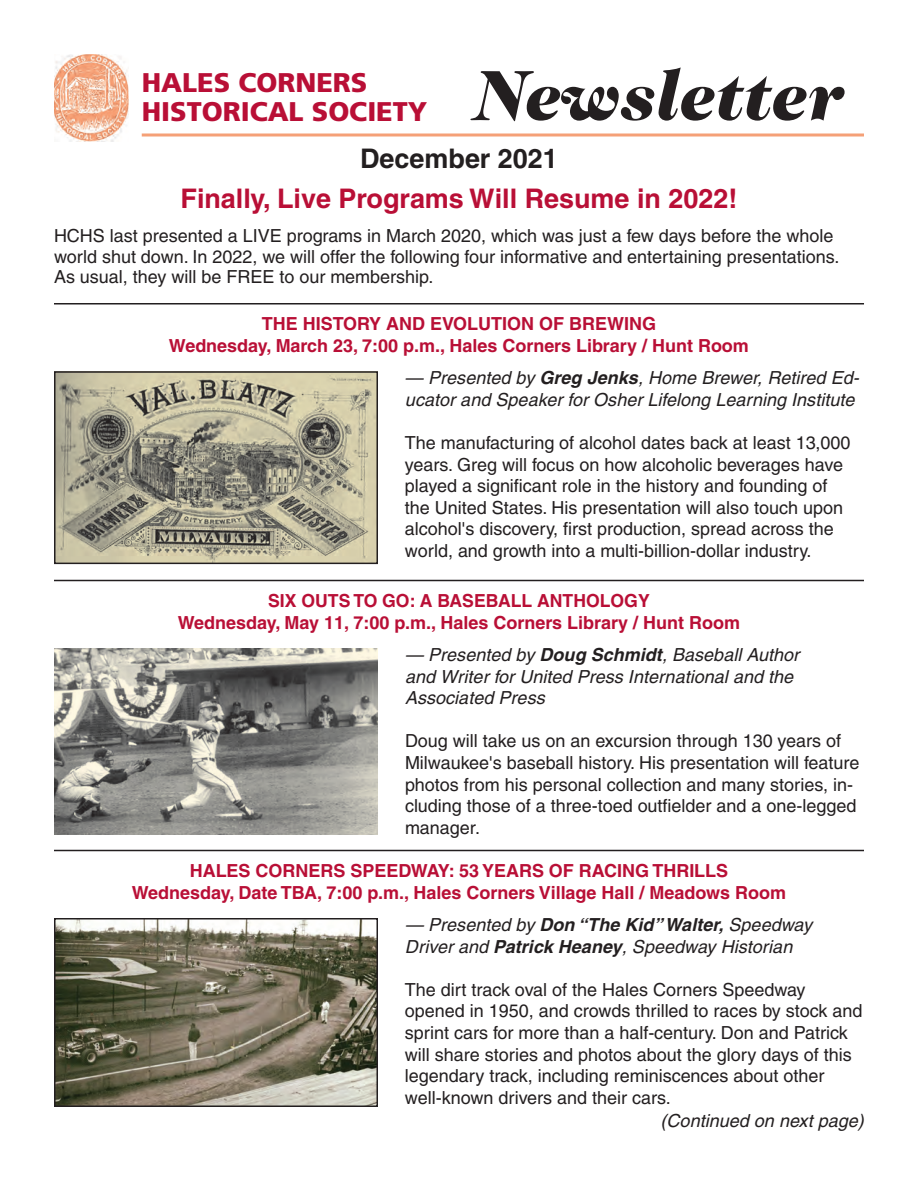
<style>
.page{position:relative;width:918px;height:1188px;background:#fff}
.page>*{position:absolute;margin:0;border:0;box-sizing:border-box;transform-origin:0 0}
.t1{font:italic 900 72px "Caslon Two Twenty Four";color:#231f20}
.t2{font:700 27px "Helvetica";color:#b90f36}
.t3{font:900 27px/28.5px "Frutiger";color:#b90f36}
.t4{font:700 27px "Helvetica";color:#231f20}
.t5{font:18px/21.6px "Helvetica";color:#231f20}
.t6{font:italic 18px/21.6px "Helvetica";letter-spacing:.005em;color:#231f20}
.t7{font:700 18px/21.6px "Helvetica";color:#b90f36;text-align:center}
.s1{font-weight:700}
</style>
<div class="page">
<img style="left:54px;top:54px;width:75px;height:88px">
<hr style="left:142px;top:134px;width:722px;height:2px;background:#f5a077">
<img style="left:57px;top:921px;width:318px;height:183px">
<div style="left:54px;top:918px;width:324px;height:189px;border:2px solid #231f20"></div>
<img style="left:54px;top:648px;width:324px;height:186px">
<img style="left:57px;top:374px;width:318px;height:187px">
<div style="left:54px;top:371px;width:324px;height:193px;border:2px solid #231f20"></div>
<hr style="left:54px;top:303px;width:810px;height:2px;background:#231f20">
<hr style="left:54px;top:580px;width:810px;height:1px;background:#231f20">
<hr style="left:54px;top:850px;width:810px;height:1px;background:#231f20">
<h2 class="t3" style="left:142px;top:71px;width:287px">HALES CORNERS<br>HISTORICAL SOCIETY</h2>
<h1 class="t1" style="left:472px;top:67px;width:371px">Newsletter</h1>
<h2 class="t4" style="left:360px;top:149px;width:199px">December 2021</h2>
<h2 class="t2" style="left:181px;top:189px;width:558px">Finally, Live Programs Will Resume in 2022!</h2>
<p class="t5" style="left:54px;top:228px;width:787px;line-height:20.2px">HCHS last presented a LIVE programs in March 2020, which was just a few days before the whole world shut down. In 2022, we will offer the following four informative and entertaining presentations.<br>As usual, they will be FREE to our membership.</p>
<p class="t7" style="left:169px;top:315px;width:581px">THE HISTORY AND EVOLUTION OF BREWING<br>Wednesday, March 23, 7:00 p.m., Hales Corners Library / Hunt Room</p>
<p class="t6" style="left:405px;top:369px;width:454px">— Presented by <span class="s1">Greg Jenks</span>, Home Brewer, Retired Ed&shy;ucator and Speaker for Osher Lifelong Learning Institute</p>
<p class="t5" style="left:405px;top:434px;width:447px">The manufacturing of alcohol dates back at least 13,000 years. Greg will focus on how alcoholic beverages have played a significant role in the history and founding of the United States. His presentation will also touch upon alcohol's discovery, first production, spread across the world, and growth into a multi-billion-dollar industry.</p>
<p class="t7" style="left:178px;top:592px;width:564px">SIX OUTS TO GO: A BASEBALL ANTHOLOGY<br>Wednesday, May 11, 7:00 p.m., Hales Corners Library / Hunt Room</p>
<p class="t6" style="left:405px;top:646px;width:396px">— Presented by <span class="s1">Doug Schmidt</span>, Baseball Author and Writer for United Press International and the<br>Associated Press</p>
<p class="t5" style="left:405px;top:732px;width:456px">Doug will take us on an excursion through 130 years of Milwaukee's baseball history. His presentation will feature photos from his personal collection and many stories, in&shy;cluding those of a three-toed outfielder and a one-legged manager.</p>
<p class="t7" style="left:132px;top:862px;width:656px">HALES CORNERS SPEEDWAY: 53 YEARS OF RACING THRILLS<br>Wednesday, Date TBA, 7:00 p.m., Hales Corners Village Hall / Meadows Room</p>
<p class="t6" style="left:405px;top:916px;width:409px">— Presented by <span class="s1">Don “The Kid” Walter,</span> Speedway<br>Driver and <span class="s1">Patrick Heaney</span>, Speedway Historian</p>
<p class="t5" style="left:405px;top:980px;width:459px">The dirt track oval of the Hales Corners Speedway opened in 1950, and crowds thrilled to races by stock and sprint cars for more than a half-century. Don and Patrick will share stories and photos about the glory days of this legendary track, including reminiscences about other well-known drivers and their cars.</p>
<p class="t6" style="left:661px;top:1111px;width:205px">(Continued on next page)</p>
</div>
